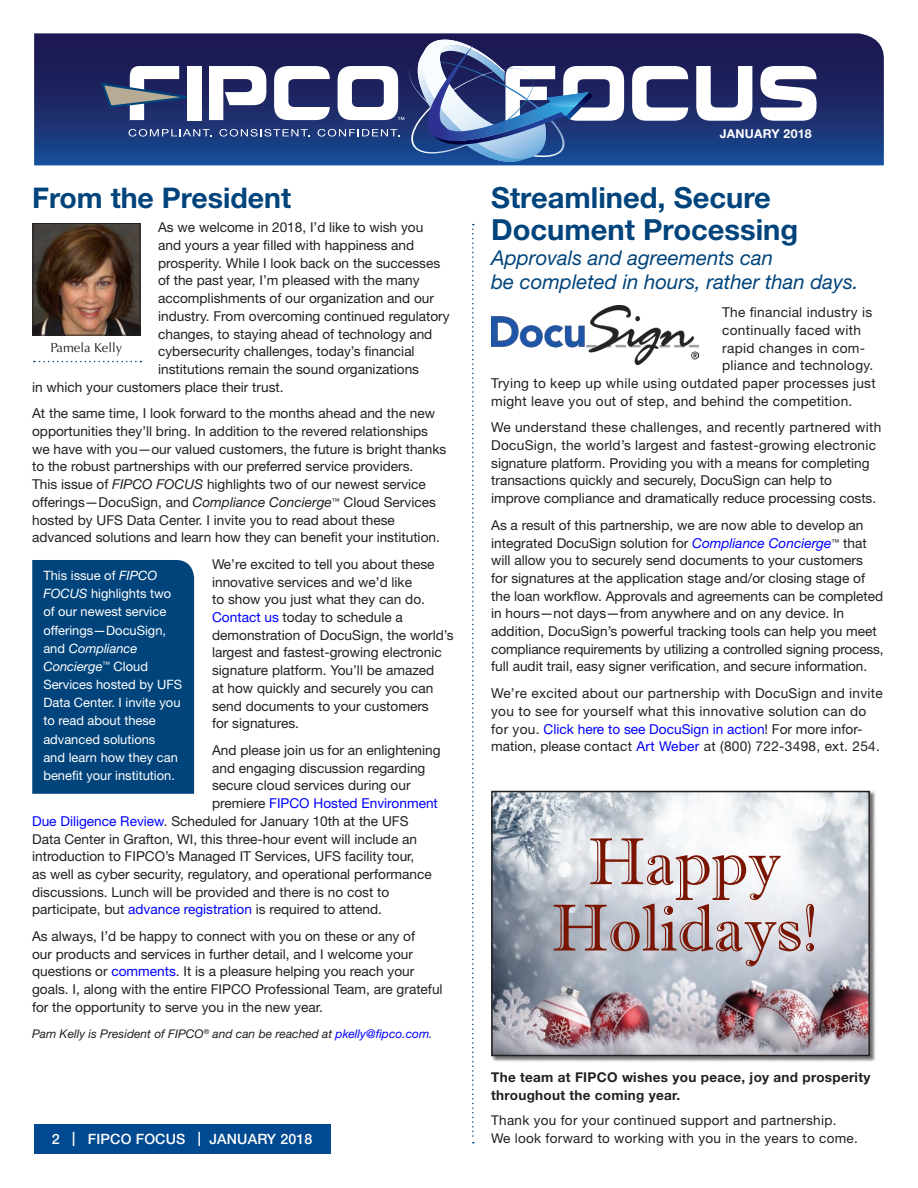
<style>
.page{position:relative;width:918px;height:1188px;background:#fff}
.page>*{position:absolute;margin:0;border:0;box-sizing:border-box;transform-origin:0 0}
.t1{font:700 29.1px/31.5px "Helvetica Neue LT Std";color:#00447b}
.t2{font:700 28.5px "Helvetica Neue LT Std";color:#00447b}
.t3{font:italic 20.4px "Helvetica Neue LT Std";color:#00447b}
.t4{font:500 14.25px "Helvetica Neue LT Std";letter-spacing:.01em;color:#fff}
.t5{font:13.65px/17.7px "Helvetica Neue LT Std";color:#231f20}
.t6{font:13.65px/17.7px "Helvetica Neue LT Std";letter-spacing:.02em;color:#231f20}
.t7{font:13.5px "Helvetica Neue LT Std";letter-spacing:.02em;color:#231f20}
.t8{font:700 13.5px/17.7px "Helvetica Neue LT Std";letter-spacing:.02em;color:#231f20}
.t9{font:13.05px "Optima LT Std";color:#231f20}
.t10{font:12.9px/18.1px "Helvetica Neue LT Std";color:#fff}
.t11{font:700 12.3px "Helvetica Neue LT Std";letter-spacing:.02em;color:#fff}
.t12{font:italic 12px "Helvetica Neue LT Std";color:#231f20}
.s1{font-style:italic}
.s2{color:#00f}
.s3{font-style:italic;color:#00f}
</style>
<div class="page">
<div style="left:34px;top:1124px;width:297px;height:30px;background:#014990"></div>
<svg style="left:34px;top:33px;width:850px;height:132px;background:#1e2f6e"></svg>
<svg style="left:632px;top:66px;width:56px;height:55px"></svg>
<svg style="left:696px;top:66px;width:56px;height:55px"></svg>
<svg style="left:760px;top:66px;width:57px;height:55px"></svg>
<svg style="left:99px;top:40px;width:525px;height:122px"></svg>
<svg style="left:472px;top:224px;width:2px;height:919px"></svg>
<img style="left:34px;top:225px;width:104px;height:109px">
<div style="left:32px;top:223px;width:108px;height:113px;border:1px solid #231f20"></div>
<svg style="left:34px;top:361px;width:107px;height:1px"></svg>
<div style="left:32px;top:560px;width:162px;height:234px;background:#00447b"></div>
<img style="left:491px;top:306px;width:208px;height:58px">
<div style="left:491px;top:791px;width:385px;height:271px;background:#231f20;opacity:.65"></div>
<img style="left:494px;top:794px;width:373px;height:259px">
<svg style="left:554px;top:838px;width:260px;height:128px"></svg>
<div style="left:491px;top:791px;width:379px;height:265px;border:2px solid #231f20"></div>
<p class="t2" style="left:32px;top:180px;width:261px">From the President</p>
<p class="t5" style="left:158px;top:218px;width:293px">As we welcome in 2018, I’d like to wish you and yours a year filled with happiness and prosperity. While I look back on the successes of the past year, I’m pleased with the many accomplishments of our organization and our industry. From overcoming continued regulatory changes, to staying ahead of technology and cybersecurity challenges, today’s financial institutions remain the sound organizations</p>
<p class="t5" style="left:32px;top:378px;width:253px">in which your customers place their trust.</p>
<p class="t5" style="left:32px;top:404px;width:416px">At the same time, I look forward to the months ahead and the new opportunities they’ll bring. In addition to the revered relationships we have with you—our valued customers, the future is bright thanks to the robust partnerships with our preferred service providers.<br>This issue of <span class="s1">FIPCO FOCUS</span> highlights two of our newest service offerings—DocuSign, and <span class="s1">Compliance Concierge</span><sup>™</sup> Cloud Services hosted by UFS Data Center. I invite you to read about these advanced solutions and learn how they can benefit your institution.</p>
<p class="t5" style="left:212px;top:555px;width:243px">We’re excited to tell you about these innovative services and we’d like<br>to show you just what they can do.<br><span class="s2">Contact us</span> today to schedule a demonstration of DocuSign, the world’s largest and fastest-growing electronic signature platform. You’ll be amazed<br>at how quickly and securely you can send documents to your customers<br>for signatures.</p>
<p class="t5" style="left:212px;top:741px;width:230px">And please join us for an enlightening and engaging discussion regarding secure cloud services during our premiere <span class="s2">FIPCO Hosted Environment</span></p>
<p class="t5" style="left:32px;top:812px;width:401px"><span class="s2">Due Diligence Review</span>. Scheduled for January 10th at the UFS Data Center in Grafton, WI, this three-hour event will include an introduction to FIPCO’s Managed IT Services, UFS facility tour, as well as cyber security, regulatory, and operational performance discussions. Lunch will be provided and there is no cost to participate, but <span class="s2">advance registration</span> is required to attend.</p>
<p class="t5" style="left:32px;top:927px;width:412px">As always, I’d be happy to connect with you on these or any of<br>our products and services in further detail, and I welcome your questions or <span class="s2">comments</span>. It is a pleasure helping you reach your goals. I, along with the entire FIPCO Professional Team, are grateful for the opportunity to serve you in the new year.</p>
<p class="t12" style="left:32px;top:1027px;width:402px">Pam Kelly is President of FIPCO<sup>®</sup> and can be reached at <span class="s2">pkelly@fipco.com</span>.</p>
<p class="t9" style="left:51px;top:340px;width:73px">Pamela Kelly</p>
<p class="t10" style="left:43px;top:566px;width:140px">This issue of <span class="s1">FIPCO<br>FOCUS</span> highlights two of our newest service offerings—DocuSign, and <span class="s1">Compliance<br>Concierge</span><sup>™</sup> Cloud<br>Services hosted by UFS<br>Data Center. I invite you to read about these advanced solutions<br>and learn how they can benefit your institution.</p>
<p class="t4" style="left:52px;top:1131px;width:262px">2 | FIPCO FOCUS | JANUARY 2018</p>
<p class="t11" style="left:720px;top:126px;width:93px">JANUARY 2018</p>
<p class="t1" style="left:491px;top:182px;width:309px">Streamlined, Secure<br>Document Processing</p>
<p class="t3" style="left:491px;top:246px;width:284px">Approvals and agreements can</p>
<p class="t3" style="left:491px;top:270px;width:369px">be completed in hours, rather than days.</p>
<p class="t6" style="left:722px;top:303px;width:153px">The financial industry is continually faced with rapid changes in com&shy;pliance and technology.</p>
<p class="t6" style="left:491px;top:374px;width:386px">Trying to keep up while using outdated paper processes just might leave you out of step, and behind the competition.</p>
<p class="t5" style="left:491px;top:418px;width:392px">We understand these challenges, and recently partnered with DocuSign, the world’s largest and fastest-growing electronic signature platform. Providing you with a means for completing transactions quickly and securely, DocuSign can help to improve compliance and dramatically reduce processing costs.</p>
<p class="t5" style="left:491px;top:516px;width:394px">As a result of this partnership, we are now able to develop an integrated DocuSign solution for <span class="s3">Compliance Concierge</span><sup>™</sup> that will allow you to securely send documents to your customers<br>for signatures at the application stage and/or closing stage of the loan workflow. Approvals and agreements can be completed in hours—not days—from anywhere and on any device. In addition, DocuSign’s powerful tracking tools can help you meet compliance requirements by utilizing a controlled signing process, full audit trail, easy signer verification, and secure information.</p>
<p class="t6" style="left:491px;top:684px;width:393px">We’re excited about our partnership with DocuSign and invite</p>
<p class="t6" style="left:491px;top:702px;width:377px">you to see for yourself what this innovative solution can do</p>
<p class="t5" style="left:491px;top:720px;width:390px">for you. <span class="s2">Click here to see DocuSign in action</span>! For more infor&shy;mation, please contact <span class="s2">Art Weber</span> at (800) 722-3498, ext. 254.</p>
<p class="t8" style="left:491px;top:1068px;width:381px">The team at FIPCO wishes you peace, joy and prosperity throughout the coming year.</p>
<p class="t7" style="left:491px;top:1112px;width:347px">Thank you for your continued support and partnership.</p>
<p class="t7" style="left:491px;top:1130px;width:368px">We look forward to working with you in the years to come.</p>
</div>
